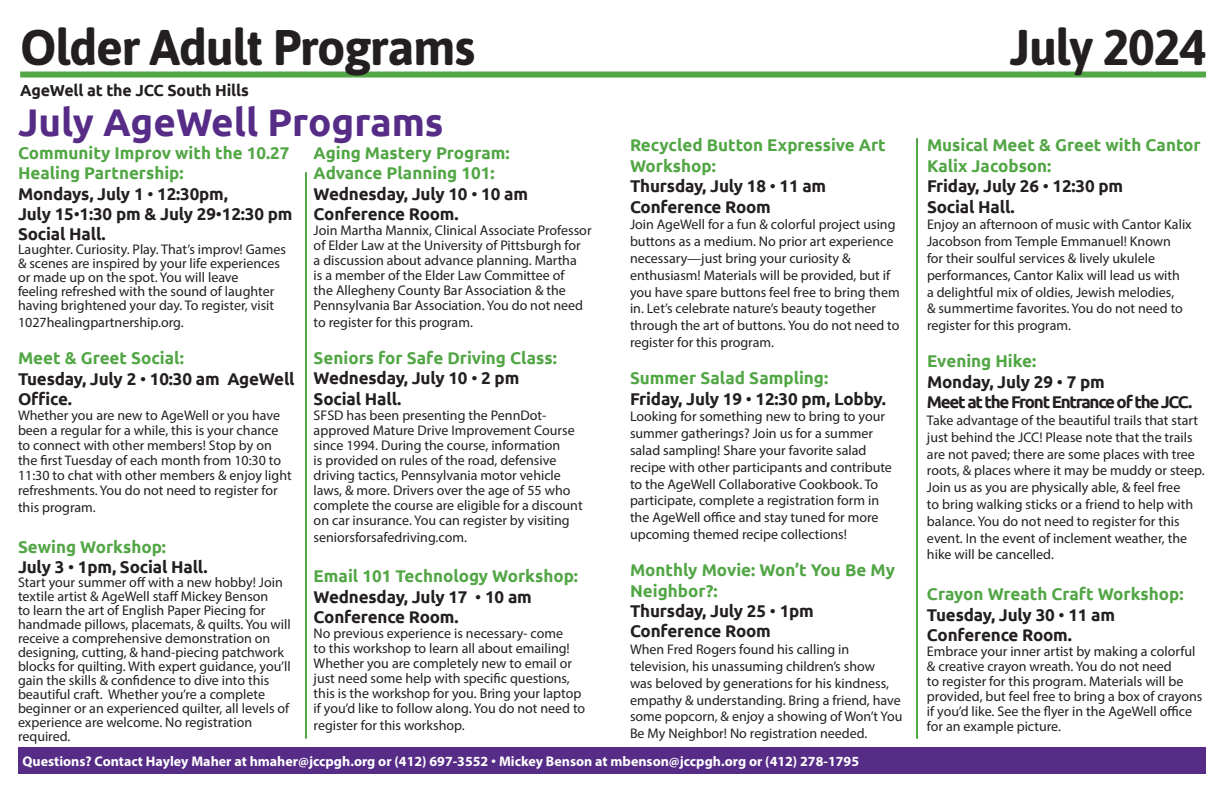
<style>
.page{position:relative;width:1224px;height:792px;background:#fff}
.page>*{position:absolute;margin:0;border:0;box-sizing:border-box;transform-origin:0 0}
.sub2{font:700 50px "Asap";letter-spacing:-.025em;color:#231f20}
.subhead{font:700 38.6px "Ubuntu";color:#562c87}
.header_black{font:700 17px/20.4px "Ubuntu";letter-spacing:-.01em;color:#231f20}
.t1{font:700 17px/20.4px "Ubuntu";color:#52a645}
.header_black-2{font:700 17px "Ubuntu";letter-spacing:-.075em;color:#231f20}
.sub2-2{font:700 16px "Ubuntu";letter-spacing:-.01em;color:#231f20}
.box_text{font:14px/16.8px "Myriad Pro";color:#231f20}
.box_text-2{font:700 14px "Myriad Pro";color:#fff}
.s1{font-weight:400}
.s2{font-family:"Ubuntu";font-weight:400}
</style>
<div class="page">
<div style="left:20px;top:72px;width:1186px;height:6px;background:#52a645"></div>
<hr style="left:916px;top:138px;width:2px;height:601px;background:#52a645">
<hr style="left:305px;top:172px;width:2px;height:567px;background:#52a645">
<div style="left:18px;top:748px;width:1188px;height:26px;background:#562c87"></div>
<p class="sub2" style="left:20px;top:12px;width:456px">Older Adult Programs</p>
<p class="sub2" style="left:1010px;top:12px;width:197px">July 2024</p>
<p class="subhead" style="left:18px;top:98px;width:427px">July AgeWell Programs</p>
<p class="t1" style="left:18px;top:142px;width:273px">Community Improv with the 10.27<br>Healing Partnership:</p>
<p class="header_black" style="left:18px;top:183px;width:211px">Mondays, July 1 <span class="s1">•</span> 12:30pm,</p>
<p class="header_black" style="left:18px;top:204px;width:276px">July 15<span class="s1">•</span>1:30 pm &amp; July 29<span class="s1">•</span>12:30 pm<br>Social Hall.</p>
<p class="box_text" style="left:18px;top:243px;width:269px;line-height:14px">Laughter. Curiosity. Play. That’s improv! Games &amp; scenes are inspired by your life experiences or made up on the spot. You will leave<br>feeling refreshed with the sound of laughter having brightened your day. To register, visit</p>
<p class="box_text" style="left:18px;top:314px;width:167px">1027healingpartnership.org.</p>
<p class="t1" style="left:18px;top:348px;width:168px">Meet &amp; Greet Social:</p>
<p class="header_black" style="left:18px;top:368px;width:278px">Tuesday, July 2 <span class="s1">•</span> 10:30 am AgeWell<br>Office.</p>
<p class="box_text" style="left:18px;top:408px;width:275px;line-height:15px">Whether you are new to AgeWell or you have been a regular for a while, this is your chance to connect with other members! Stop by on the first Tuesday of each month from 10:30 to 11:30 to chat with other members &amp; enjoy light refreshments. You do not need to register for</p>
<p class="box_text" style="left:18px;top:499px;width:79px">this program.</p>
<p class="t1" style="left:18px;top:536px;width:150px">Sewing Workshop:</p>
<p class="header_black" style="left:18px;top:557px;width:191px">July 3 <span class="s1">•</span> 1pm, Social Hall.</p>
<p class="box_text" style="left:18px;top:575px;width:274px;line-height:14px">Start your summer off with a new hobby! Join textile artist &amp; AgeWell staff Mickey Benson<br>to learn the art of English Paper Piecing for handmade pillows, placemats, &amp; quilts. You will receive a comprehensive demonstration on designing, cutting, &amp; hand-piecing patchwork blocks for quilting. With expert guidance, you’ll gain the skills &amp; confidence to dive into this beautiful craft. Whether you’re a complete beginner or an experienced quilter, all levels of experience are welcome. No registration required.</p>
<p class="sub2-2" style="left:20px;top:81px;width:230px">AgeWell at the JCC South Hills</p>
<p class="t1" style="left:630px;top:135px;width:257px">Recycled Button Expressive Art<br>Workshop:</p>
<p class="header_black" style="left:630px;top:176px;width:198px">Thursday, July 18 <span class="s1">•</span> 11 am<br>Conference Room</p>
<p class="box_text" style="left:630px;top:216px;width:271px">Join AgeWell for a fun &amp; colorful project using buttons as a medium. No prior art experience necessary—just bring your curiosity &amp; enthusiasm! Materials will be provided, but if you have spare buttons feel free to bring them in. Let’s celebrate nature’s beauty together through the art of buttons. You do not need to register for this program.</p>
<p class="t1" style="left:630px;top:368px;width:200px">Summer Salad Sampling:</p>
<p class="header_black" style="left:630px;top:388px;width:257px">Friday, July 19 <span class="s1">•</span> 12:30 pm, Lobby.</p>
<p class="box_text" style="left:630px;top:408px;width:263px">Looking for something new to bring to your summer gatherings? Join us for a summer salad sampling! Share your favorite salad recipe with other participants and contribute to the AgeWell Collaborative Cookbook. To participate, complete a registration form in the AgeWell office and stay tuned for more upcoming themed recipe collections!</p>
<p class="t1" style="left:630px;top:560px;width:267px">Monthly Movie: Won’t You Be My<br>Neighbor?:</p>
<p class="header_black" style="left:630px;top:601px;width:185px">Thursday, July 25 <span class="s1">•</span> 1pm<br>Conference Room</p>
<p class="box_text" style="left:630px;top:641px;width:274px">When Fred Rogers found his calling in television, his unassuming children’s show<br>was beloved by generations for his kindness, empathy &amp; understanding. Bring a friend, have some popcorn, &amp; enjoy a showing of Won’t You Be My Neighbor! No registration needed.</p>
<p class="t1" style="left:927px;top:135px;width:275px">Musical Meet &amp; Greet with Cantor<br>Kalix Jacobson:</p>
<p class="header_black" style="left:927px;top:176px;width:198px">Friday, July 26 <span class="s1">•</span> 12:30 pm</p>
<p class="header_black" style="left:927px;top:196px;width:89px">Social Hall.</p>
<p class="box_text" style="left:927px;top:216px;width:266px">Enjoy an afternoon of music with Cantor Kalix Jacobson from Temple Emmanuel! Known<br>for their soulful services &amp; lively ukulele performances, Cantor Kalix will lead us with<br>a delightful mix of oldies, Jewish melodies,<br>&amp; summertime favorites. You do not need to register for this program.</p>
<p class="t1" style="left:927px;top:351px;width:111px">Evening Hike:</p>
<p class="header_black" style="left:927px;top:371px;width:179px">Monday, July 29 <span class="s1">•</span> 7 pm</p>
<p class="header_black-2" style="left:927px;top:392px;width:267px">Meet at the Front Entrance of the JCC.</p>
<p class="box_text" style="left:927px;top:412px;width:279px">Take advantage of the beautiful trails that start just behind the JCC! Please note that the trails are not paved; there are some places with tree roots, &amp; places where it may be muddy or steep.<br>Join us as you are physically able, &amp; feel free<br>to bring walking sticks or a friend to help with balance. You do not need to register for this event. In the event of inclement weather, the hike will be cancelled.</p>
<p class="t1" style="left:927px;top:584px;width:258px">Crayon Wreath Craft Workshop:</p>
<p class="header_black" style="left:927px;top:604px;width:190px">Tuesday, July 30 <span class="s1">•</span> 11 am<br>Conference Room.</p>
<p class="box_text" style="left:927px;top:644px;width:277px;line-height:15px">Embrace your inner artist by making a colorful &amp; creative crayon wreath. You do not need<br>to register for this program. Materials will be provided, but feel free to bring a box of crayons if you’d like. See the flyer in the AgeWell office for an example picture.</p>
<p class="t1" style="left:314px;top:142px;width:197px">Aging Mastery Program:</p>
<p class="t1" style="left:314px;top:163px;width:182px">Advance Planning 101:</p>
<p class="header_black" style="left:314px;top:183px;width:216px">Wednesday, July 10 <span class="s1">•</span> 10 am<br>Conference Room.</p>
<p class="box_text" style="left:314px;top:223px;width:279px;line-height:15px">Join Martha Mannix, Clinical Associate Professor of Elder Law at the University of Pittsburgh for<br>a discussion about advance planning. Martha<br>is a member of the Elder Law Committee of<br>the Allegheny County Bar Association &amp; the Pennsylvania Bar Association. You do not need</p>
<p class="box_text" style="left:314px;top:314px;width:161px">to register for this program.</p>
<p class="t1" style="left:314px;top:348px;width:245px">Seniors for Safe Driving Class:</p>
<p class="header_black" style="left:314px;top:368px;width:207px">Wednesday, July 10 <span class="s1">•</span> 2 pm</p>
<p class="header_black" style="left:314px;top:388px;width:89px">Social Hall.</p>
<p class="box_text" style="left:314px;top:407px;width:270px;line-height:15px">SFSD has been presenting the PennDot&shy;approved Mature Drive Improvement Course since 1994. During the course, information<br>is provided on rules of the road, defensive driving tactics, Pennsylvania motor vehicle laws, &amp; more. Drivers over the age of 55 who complete the course are eligible for a discount on car insurance. You can register by visiting</p>
<p class="box_text" style="left:314px;top:528px;width:155px">seniorsforsafedriving.com.</p>
<p class="t1" style="left:314px;top:566px;width:266px">Email 101 Technology Workshop:</p>
<p class="header_black" style="left:314px;top:586px;width:220px">Wednesday, July 17 <span class="s1">•</span> 10 am<br>Conference Room.</p>
<p class="box_text" style="left:314px;top:626px;width:273px;line-height:15px">No previous experience is necessary- come<br>to this workshop to learn all about emailing!<br>Whether you are completely new to email or just need some help with specific questions, this is the workshop for you. Bring your laptop if you’d like to follow along. You do not need to</p>
<p class="box_text" style="left:314px;top:717px;width:153px">register for this workshop.</p>
<p class="box_text-2" style="left:22px;top:752px;width:838px">Questions? Contact Hayley Maher at hmaher@jccpgh.org or (412) 697-3552 <span class="s2">•</span> Mickey Benson at mbenson@jccpgh.org or (412) 278-1795</p>
</div>
